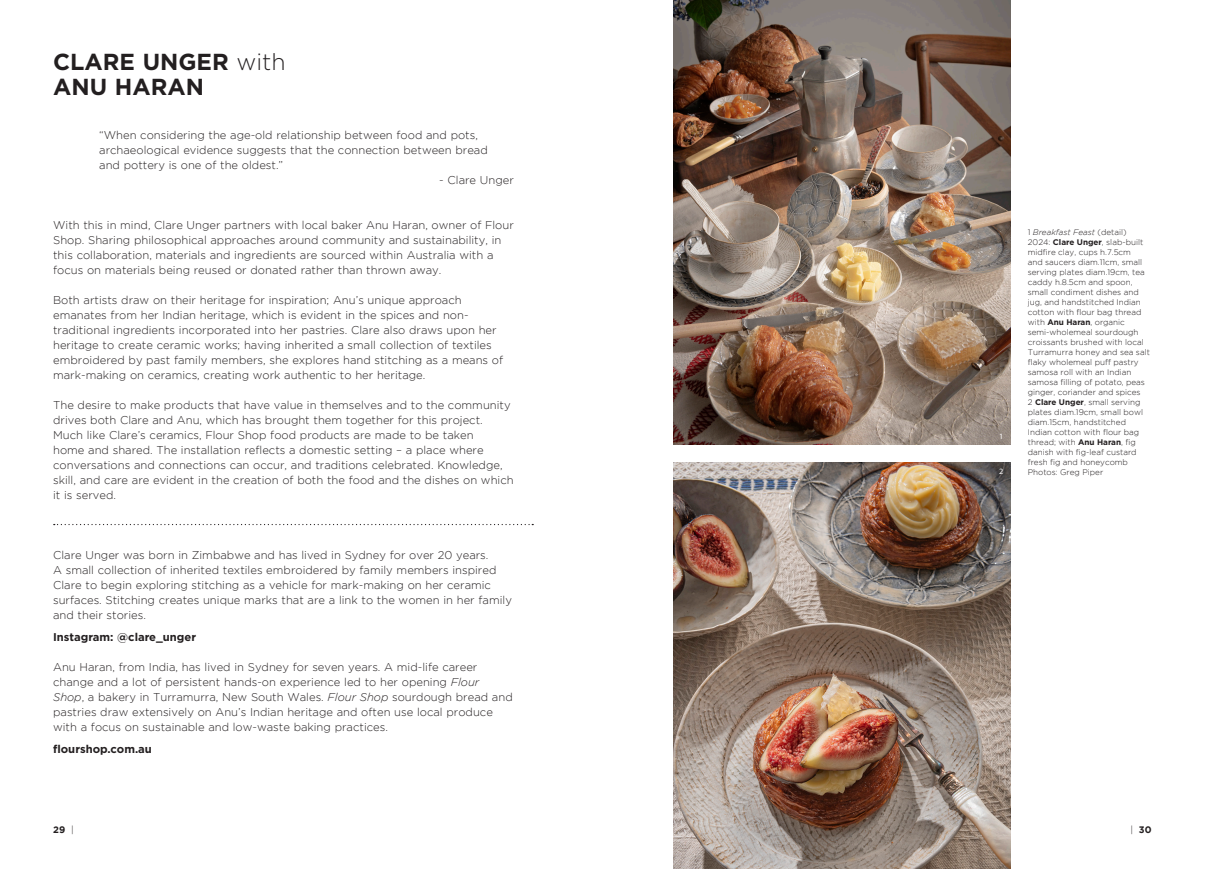
<style>
.page{position:relative;width:1205px;height:869px;background:#fff}
.page>*{position:absolute;margin:0;border:0;box-sizing:border-box;transform-origin:0 0}
.Catalogue_Names{font:700 23.12px/25.6px "Gotham";color:#231f20}
.Bodycopy_Catalogue{font:300 11.25px/15px "Gotham";color:#231f20}
.Bodycopy_Catalogue-2{font:700 11.25px "Gotham";color:#231f20}
.t1{font:700 9.38px "Gotham";color:#231f20}
.Captions_Catalogue{font:300 8.12px/10px "Gotham";color:#231f20}
.Image_number{font:8.12px "Myriad Pro";color:#fff}
.s1{font-weight:300}
.s2{font-style:italic}
.s3{font-weight:700}
</style>
<div class="page">
<svg style="left:54px;top:523px;width:479px;height:2px"></svg>
<img style="left:673px;top:0;width:337px;height:444px">
<img style="left:673px;top:462px;width:337px;height:406px">
<p class="Catalogue_Names" style="left:53px;top:48px;width:234px">CLARE UNGER <span class="s1">with<br></span>ANU HARAN</p>
<p class="Bodycopy_Catalogue" style="left:99px;top:127px;width:390px">“When considering the age-old relationship between food and pots, archaeological evidence suggests that the connection between bread and pottery is one of the oldest.”</p>
<p class="Bodycopy_Catalogue" style="left:439px;top:172px;width:76px">- Clare Unger</p>
<p class="Bodycopy_Catalogue" style="left:53px;top:217px;width:462px">With this in mind, Clare Unger partners with local baker Anu Haran, owner of Flour Shop. Sharing philosophical approaches around community and sustainability, in this collaboration, materials and ingredients are sourced within Australia with a focus on materials being reused or donated rather than thrown away.</p>
<p class="Bodycopy_Catalogue" style="left:53px;top:292px;width:451px">Both artists draw on their heritage for inspiration; Anu’s unique approach emanates from her Indian heritage, which is evident in the spices and non&shy;traditional ingredients incorporated into her pastries. Clare also draws upon her heritage to create ceramic works; having inherited a small collection of textiles embroidered by past family members, she explores hand stitching as a means of mark-making on ceramics, creating work authentic to her heritage.</p>
<p class="Bodycopy_Catalogue" style="left:53px;top:397px;width:462px">The desire to make products that have value in themselves and to the community drives both Clare and Anu, which has brought them together for this project.<br>Much like Clare’s ceramics, Flour Shop food products are made to be taken<br>home and shared. The installation reflects a domestic setting – a place where conversations and connections can occur, and traditions celebrated. Knowledge, skill, and care are evident in the creation of both the food and the dishes on which it is served.</p>
<p class="Bodycopy_Catalogue" style="left:53px;top:547px;width:460px">Clare Unger was born in Zimbabwe and has lived in Sydney for over 20 years.<br>A small collection of inherited textiles embroidered by family members inspired Clare to begin exploring stitching as a vehicle for mark-making on her ceramic surfaces. Stitching creates unique marks that are a link to the women in her family and their stories.</p>
<p class="Bodycopy_Catalogue-2" style="left:53px;top:630px;width:144px">Instagram: @clare_unger</p>
<p class="Bodycopy_Catalogue" style="left:53px;top:659px;width:461px">Anu Haran, from India, has lived in Sydney for seven years. A mid-life career change and a lot of persistent hands-on experience led to her opening <span class="s2">Flour Shop</span>, a bakery in Turramurra, New South Wales. <span class="s2">Flour Shop</span> sourdough bread and pastries draw extensively on Anu’s Indian heritage and often use local produce with a focus on sustainable and low-waste baking practices.</p>
<p class="Bodycopy_Catalogue-2" style="left:53px;top:742px;width:100px">flourshop.com.au</p>
<p class="t1" style="left:53px;top:824px;width:22px">29 <span class="s1">|</span></p>
<p class="Image_number" style="left:999px;top:431px;width:6px">1</p>
<p class="Image_number" style="left:999px;top:466px;width:6px">2</p>
<p class="Captions_Catalogue" style="left:1028px;top:226px;width:124px">1 <span class="s2">Breakfast Feast</span> (detail)<br>2024: <span class="s3">Clare Unger</span>, slab-built midfire clay, cups h.7.5cm<br>and saucers diam.11cm, small serving plates diam.19cm, tea caddy h.8.5cm and spoon, small condiment dishes and jug, and handstitched Indian cotton with flour bag thread with <span class="s3">Anu Haran</span>, organic semi-wholemeal sourdough croissants brushed with local<br>Turramurra honey and sea salt flaky wholemeal puff pastry samosa roll with an Indian samosa filling of potato, peas ginger, coriander and spices<br>2 <span class="s3">Clare Unger</span>, small serving plates diam.19cm, small bowl diam.15cm, handstitched<br>Indian cotton with flour bag thread; with <span class="s3">Anu Haran</span>, fig danish with fig-leaf custard fresh fig and honeycomb<br>Photos: Greg Piper</p>
<p class="t1" style="left:1130px;top:824px;width:23px"><span class="s1">|</span> 30</p>
</div>
